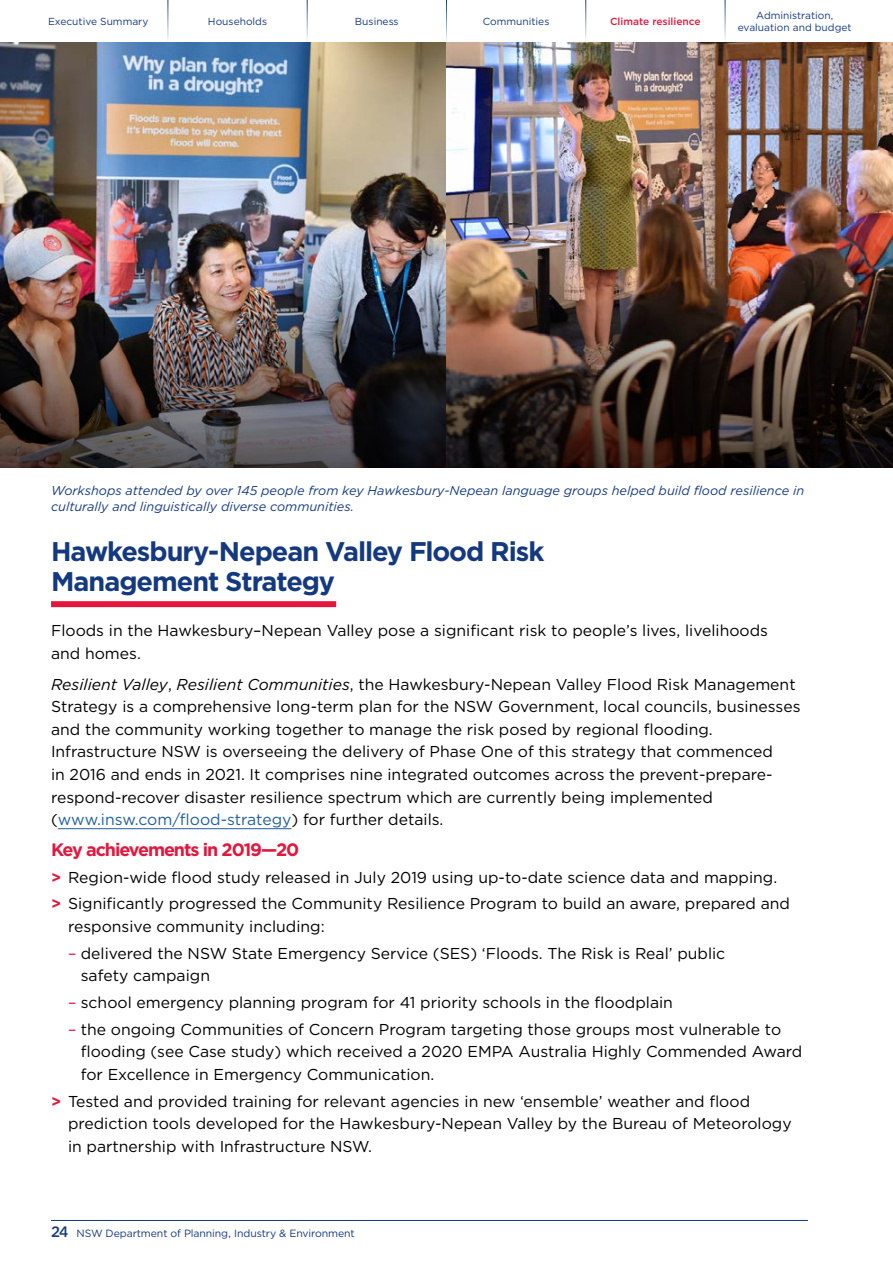
<style>
.page{position:relative;width:893px;height:1263px;background:#fff}
.page>*{position:absolute;margin:0;border:0;box-sizing:border-box;transform-origin:0 0}
.t1{font:700 27px/30px "Gotham";letter-spacing:-.04em;color:#15397f}
.t2{font:700 18px "Gotham";letter-spacing:-.06em;color:#e3173e}
.t3{font:15.75px/22.5px "Gotham";color:#000}
.t4{font:italic 12.75px/16.5px "Gotham";color:#15397f}
.t5{font:10.5px "Gotham";letter-spacing:-.01em;color:#15397f}
.t6{font:10.2px/12px "Gotham";color:#15397f;text-align:center}
.t7{font:500 10.2px "Gotham";color:#e3173e}
.s1{font-style:italic}
.s2{color:#215e9e}
.s3{font-weight:700;color:#e3173e}
.s4{color:#e3173e}
.s5{font-weight:500;font-size:15px}
</style>
<div class="page">
<div style="left:51px;top:601px;width:285px;height:6px;background:#e3173e"></div>
<hr style="left:58px;top:828px;width:233px;height:1px;background:#215e9e">
<img style="left:0;top:43px;width:446px;height:425px">
<img style="left:446px;top:43px;width:447px;height:425px">
<hr style="left:51px;top:1220px;width:757px;height:1px;background:#15397f">
<hr style="left:168px;top:0;width:1px;height:43px;background:#15397f">
<hr style="left:307px;top:0;width:1px;height:43px;background:#15397f">
<hr style="left:446px;top:0;width:1px;height:43px;background:#15397f">
<hr style="left:725px;top:0;width:1px;height:43px;background:#15397f">
<hr style="left:585px;top:0;width:1px;height:43px;background:#15397f">
<p class="t6" style="left:48px;top:15px;width:102px">Executive Summary</p>
<p class="t6" style="left:208px;top:15px;width:61px">Households</p>
<p class="t6" style="left:355px;top:15px;width:45px">Business</p>
<p class="t6" style="left:483px;top:15px;width:68px">Communities</p>
<p class="t6" style="left:738px;top:9px;width:115px">Administration, evaluation and budget</p>
<p class="t7" style="left:610px;top:15px;width:92px">Climate resilience</p>
<p class="t4" style="left:51px;top:482px;width:755px">Workshops attended by over 145 people from key Hawkesbury-Nepean language groups helped build flood resilience in culturally and linguistically diverse communities.</p>
<h1 class="t1" style="left:51px;top:536px;width:495px">Hawkesbury-Nepean Valley Flood Risk<br>Management Strategy</h1>
<p class="t3" style="left:51px;top:619px;width:718px">Floods in the Hawkesbury–Nepean Valley pose a significant risk to people’s lives, livelihoods and homes.</p>
<p class="t3" style="left:51px;top:673px;width:751px"><span class="s1">Resilient Valley</span>, <span class="s1">Resilient Communities</span>, the Hawkesbury-Nepean Valley Flood Risk Management Strategy is a comprehensive long-term plan for the NSW Government, local councils, businesses and the community working together to manage the risk posed by regional flooding.<br>Infrastructure NSW is overseeing the delivery of Phase One of this strategy that commenced<br>in 2016 and ends in 2021. It comprises nine integrated outcomes across the prevent-prepare&shy;respond-recover disaster resilience spectrum which are currently being implemented (<span class="s2">www.insw.com/flood-strategy</span>) for further details.</p>
<p class="t2" style="left:51px;top:838px;width:250px">Key achievements in 2019—20</p>
<p class="t3" style="left:51px;top:863px;width:741px;line-height:26.7px"><span class="s3">&gt;</span> Region-wide flood study released in July 2019 using up-to-date science data and mapping. <span class="s3">&gt;</span> Significantly progressed the Community Resilience Program to build an aware, prepared and</p>
<p class="t3" style="left:68px;top:915px;width:258px">responsive community including:</p>
<p class="t3" style="left:81px;top:941px;width:646px;text-indent:-13px"><span class="s4">–</span> delivered the NSW State Emergency Service (SES) ‘Floods. The Risk is Real’ public safety campaign</p>
<p class="t3" style="left:68px;top:991px;width:606px"><span class="s4">–</span> school emergency planning program for 41 priority schools in the floodplain</p>
<p class="t3" style="left:81px;top:1018px;width:723px;text-indent:-13px"><span class="s4">–</span> the ongoing Communities of Concern Program targeting those groups most vulnerable to flooding (see Case study) which received a 2020 EMPA Australia Highly Commended Award for Excellence in Emergency Communication.</p>
<p class="t3" style="left:68px;top:1089px;width:725px;text-indent:-17px"><span class="s3">&gt;</span> Tested and provided training for relevant agencies in new ‘ensemble’ weather and flood prediction tools developed for the Hawkesbury-Nepean Valley by the Bureau of Meteorology in partnership with Infrastructure NSW.</p>
<p class="t5" style="left:51px;top:1226px;width:305px"><span class="s5">24</span> NSW Department of Planning, Industry &amp; Environment</p>
</div>
